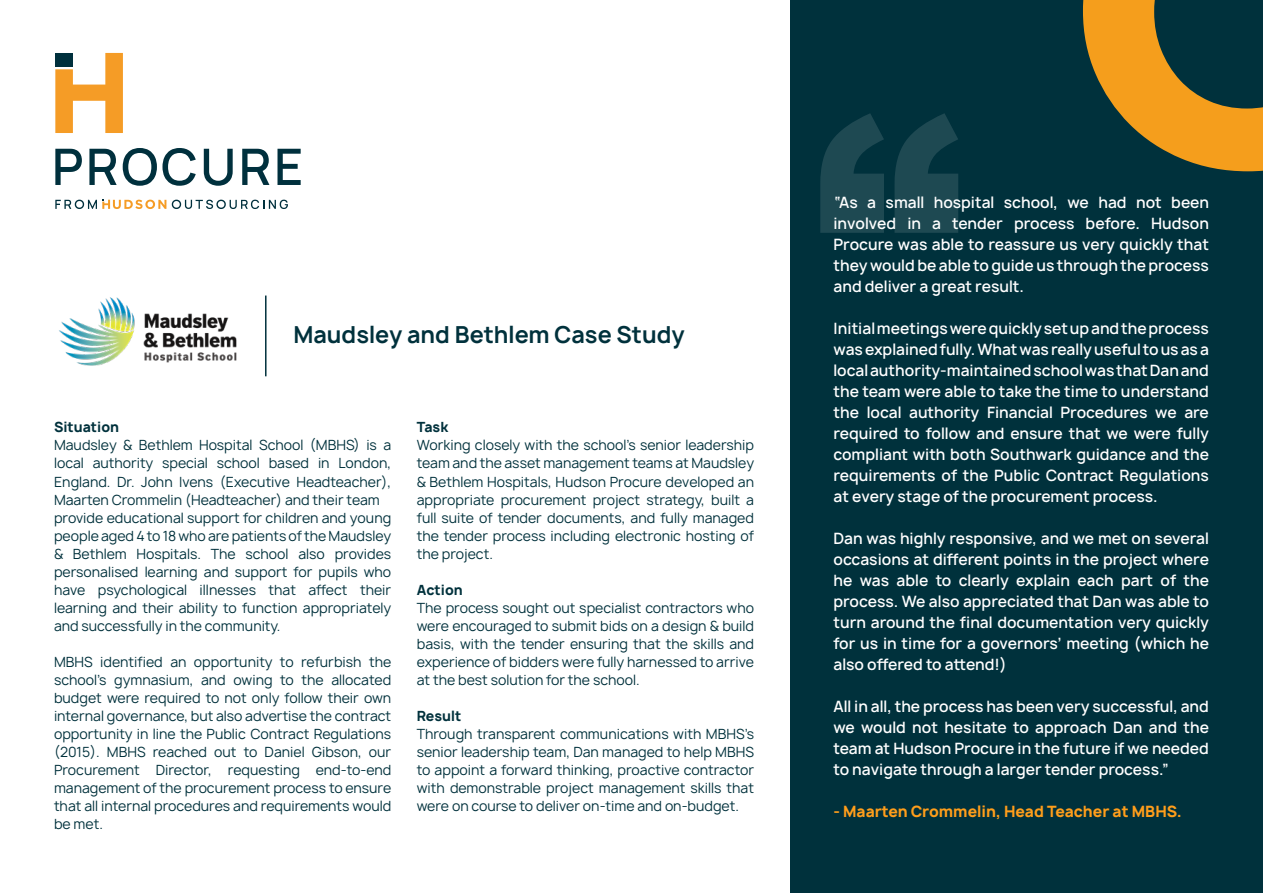
<style>
.page{position:relative;width:1263px;height:893px;background:#fff}
.page>*{position:absolute;margin:0;border:0;box-sizing:border-box;transform-origin:0 0}
.t1{font:500 1178.7px "Manrope";color:#fff}
.t2{font:900 300px "Arial";color:#fff}
.t3{font:700 22.5px "Manrope";color:#00313c}
.t4{font:600 15px/21px "Manrope";color:#fff;text-align:justify}
.t5{font:800 15px "Manrope";color:#ff9e1b}
.t6{font:13.5px/18px "Manrope";color:#00313c;text-align:justify}
.t7{font:800 13.5px "Manrope";color:#00313c}
</style>
<div class="page">
<div style="left:791px;top:0;width:472px;height:893px;background:#00313c"></div>
<svg style="left:55px;top:53px;width:68px;height:80px"></svg>
<svg style="left:172px;top:200px;width:116px;height:9px"></svg>
<svg style="left:55px;top:200px;width:111px;height:9px"></svg>
<svg style="left:55px;top:149px;width:27px;height:36px"></svg>
<svg style="left:89px;top:149px;width:28px;height:36px"></svg>
<svg style="left:123px;top:148px;width:73px;height:38px"></svg>
<svg style="left:204px;top:149px;width:29px;height:37px"></svg>
<svg style="left:242px;top:149px;width:27px;height:36px"></svg>
<svg style="left:277px;top:149px;width:24px;height:36px"></svg>
<svg style="left:1083px;top:0;width:180px;height:171px"></svg>
<img style="left:59px;top:297px;width:178px;height:69px">
<hr style="left:265px;top:296px;width:1px;height:80px;background:#00313c">
<h2 class="t2" style="left:812px;top:7px;width:151px">“</h2>
<p class="t4" style="left:833px;top:192px;width:377px">“As a small hospital school, we had not been involved in a tender process before. Hudson Procure was able to reassure us very quickly that they would be able to guide us through the process and deliver a great result.</p>
<p class="t4" style="left:833px;top:318px;width:377px">Initial meetings were quickly set up and the process was explained fully. What was really useful to us as a local authority-maintained school was that Dan and the team were able to take the time to understand the local authority Financial Procedures we are required to follow and ensure that we were fully compliant with both Southwark guidance and the requirements of the Public Contract Regulations at every stage of the procurement process.</p>
<p class="t4" style="left:833px;top:528px;width:377px">Dan was highly responsive, and we met on several occasions at different points in the project where he was able to clearly explain each part of the process. We also appreciated that Dan was able to turn around the final documentation very quickly for us in time for a governors’ meeting (which he also offered to attend!)</p>
<p class="t4" style="left:833px;top:696px;width:377px">All in all, the process has been very successful, and we would not hesitate to approach Dan and the team at Hudson Procure in the future if we needed to navigate through a larger tender process.”</p>
<p class="t5" style="left:833px;top:802px;width:350px">- Maarten Crommelin, Head Teacher at MBHS.</p>
<p class="t3" style="left:293px;top:320px;width:393px">Maudsley and Bethlem Case Study</p>
<p class="t1" style="left:438px;top:26px;width:556px">“</p>
<p class="t7" style="left:54px;top:418px;width:67px">Situation</p>
<p class="t6" style="left:54px;top:437px;width:339px">Maudsley &amp; Bethlem Hospital School (MBHS) is a local authority special school based in London, England. Dr. John Ivens (Executive Headteacher), Maarten Crommelin (Headteacher) and their team</p>
<p class="t6" style="left:54px;top:509px;width:339px">provide educational support for children and young people aged 4 to 18 who are patients of the Maudsley &amp; Bethlem Hospitals. The school also provides personalised learning and support for pupils who have psychological illnesses that affect their learning and their ability to function appropriately and successfully in the community.</p>
<p class="t6" style="left:54px;top:653px;width:339px">MBHS identified an opportunity to refurbish the school’s gymnasium, and owing to the allocated budget were required to not only follow their own internal governance, but also advertise the contract opportunity in line the Public Contract Regulations (2015). MBHS reached out to Daniel Gibson, our Procurement Director, requesting end-to-end management of the procurement process to ensure that all internal procedures and requirements would be met.</p>
<p class="t7" style="left:417px;top:418px;width:33px">Task</p>
<p class="t6" style="left:417px;top:437px;width:339px">Working closely with the school’s senior leadership team and the asset management teams at Maudsley &amp; Bethlem Hospitals, Hudson Procure developed an appropriate procurement project strategy, built a full suite of tender documents, and fully managed the tender process including electronic hosting of the project.</p>
<p class="t7" style="left:417px;top:580px;width:47px">Action</p>
<p class="t6" style="left:417px;top:599px;width:339px">The process sought out specialist contractors who were encouraged to submit bids on a design &amp; build basis, with the tender ensuring that the skills and experience of bidders were fully harnessed to arrive at the best solution for the school.</p>
<p class="t7" style="left:417px;top:706px;width:46px">Result</p>
<p class="t6" style="left:417px;top:725px;width:339px">Through transparent communications with MBHS’s senior leadership team, Dan managed to help MBHS to appoint a forward thinking, proactive contractor with demonstrable project management skills that were on course to deliver on-time and on-budget.</p>
</div>
